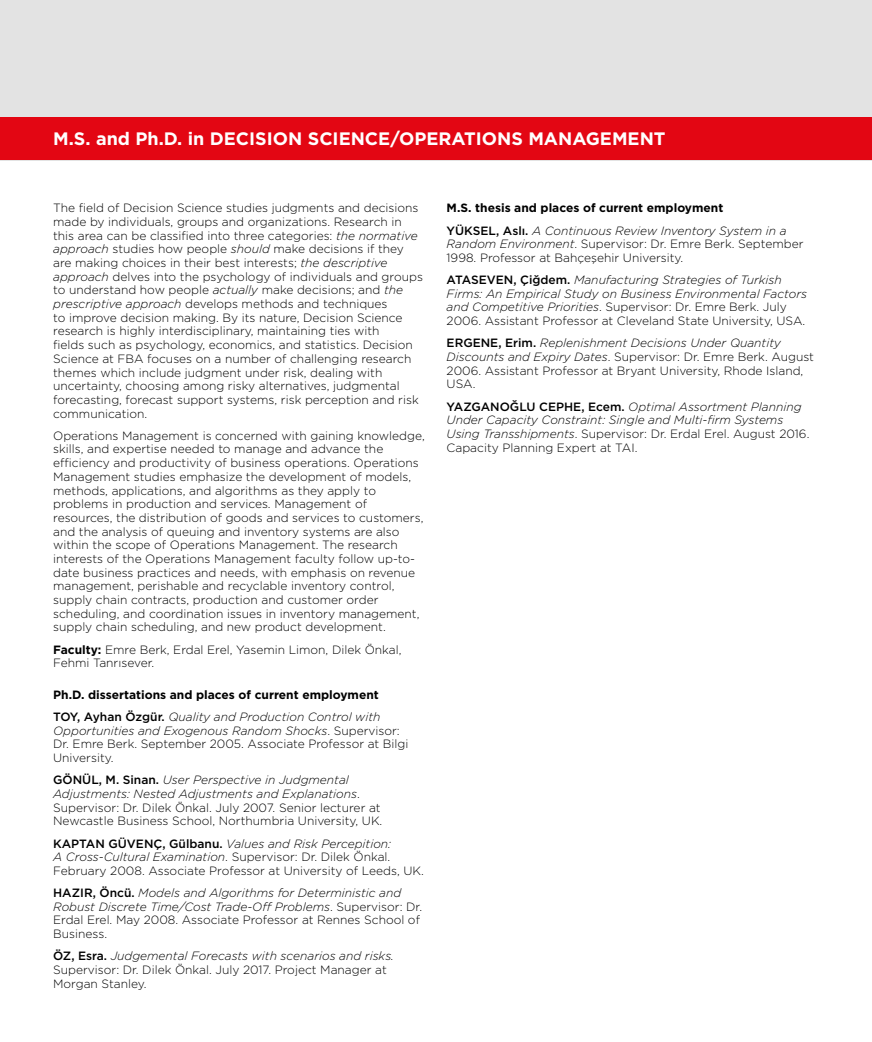
<style>
.page{position:relative;width:872px;height:1042px;background:#fff}
.page>*{position:absolute;margin:0;border:0;box-sizing:border-box;transform-origin:0 0}
.t1{font:700 18px "Gotham";color:#fff}
.t2{font:300 12px/13.6px "Gotham";color:#000}
.t3{font:italic 300 12px/13.6px "Gotham";color:#000}
.t4{font:700 12px/22.2px "Gotham";color:#000}
.s1{font-style:italic}
.s2{font-weight:700}
.s3{font-weight:500}
.s4{font-weight:300;font-style:italic}
.s5{font-weight:500;font-style:normal}
.s6{font-style:normal}
</style>
<div class="page">
<div style="left:0;top:0;width:872px;height:160px;background:#e3e3e3"></div>
<div style="left:0;top:118px;width:872px;height:42px;background:#e30613"></div>
<h1 class="t1" style="left:53px;top:127px;width:614px">M.S. and Ph.D. in DECISION SCIENCE/OPERATIONS MANAGEMENT</h1>
<p class="t2" style="left:53px;top:201px;width:371px">The field of Decision Science studies judgments and decisions made by individuals, groups and organizations. Research in this area can be classified into three categories: <span class="s1">the normative approach</span> studies how people <span class="s1">should</span> make decisions if they are making choices in their best interests; <span class="s1">the descriptive approach</span> delves into the psychology of individuals and groups to understand how people <span class="s1">actually</span> make decisions; and <span class="s1">the prescriptive approach</span> develops methods and techniques<br>to improve decision making. By its nature, Decision Science research is highly interdisciplinary, maintaining ties with<br>fields such as psychology, economics, and statistics. Decision Science at FBA focuses on a number of challenging research themes which include judgment under risk, dealing with uncertainty, choosing among risky alternatives, judgmental forecasting, forecast support systems, risk perception and risk communication.</p>
<p class="t2" style="left:53px;top:428px;width:373px">Operations Management is concerned with gaining knowledge, skills, and expertise needed to manage and advance the efficiency and productivity of business operations. Operations Management studies emphasize the development of models, methods, applications, and algorithms as they apply to problems in production and services. Management of resources, the distribution of goods and services to customers, and the analysis of queuing and inventory systems are also within the scope of Operations Management. The research interests of the Operations Management faculty follow up-to&shy;date business practices and needs, with emphasis on revenue management, perishable and recyclable inventory control, supply chain contracts, production and customer order scheduling, and coordination issues in inventory management, supply chain scheduling, and new product development.</p>
<p class="t2" style="left:53px;top:642px;width:350px"><span class="s2">Faculty:</span> Emre Berk, Erdal Erel, Yasemin Limon, Dilek Önkal,<br>Fehmi Tanrısever.</p>
<p class="t4" style="left:53px;top:683px;width:329px">Ph.D. dissertations and places of current employment<br><span class="s3">TOY, Ayhan Özgür.</span> <span class="s4">Quality and Production Control with</span></p>
<p class="t2" style="left:53px;top:723px;width:357px"><span class="s1">Opportunities and Exogenous Random Shocks</span>. Supervisor:<br>Dr. Emre Berk. September 2005. Associate Professor at Bilgi<br>University.</p>
<p class="t2" style="left:53px;top:773px;width:331px"><span class="s3">GÖNÜL, M. Sinan.</span> <span class="s1">User Perspective in Judgmental Adjustments: Nested Adjustments and Explanations</span>.<br>Supervisor: Dr. Dilek Önkal. July 2007. Senior lecturer at Newcastle Business School, Northumbria University, UK.</p>
<p class="t2" style="left:53px;top:836px;width:372px"><span class="s3">KAPTAN GÜVENÇ, Gülbanu.</span> <span class="s1">Values and Risk Percepition:<br>A Cross-Cultural Examination</span>. Supervisor: Dr. Dilek Önkal.<br>February 2008. Associate Professor at University of Leeds, UK.</p>
<p class="t3" style="left:53px;top:885px;width:370px"><span class="s5">HAZIR, Öncü.</span> Models and Algorithms for Deterministic and Robust Discrete Time/Cost Trade-Off Problems<span class="s6">. Supervisor: Dr.<br>Erdal Erel. May 2008. Associate Professor at Rennes School of Business.</span></p>
<p class="t2" style="left:53px;top:949px;width:342px"><span class="s3">ÖZ, Esra.</span> <span class="s1">Judgemental Forecasts with scenarios and risks.<br></span>Supervisor: Dr. Dilek Önkal. July 2017. Project Manager at<br>Morgan Stanley.</p>
<p class="t4" style="left:446px;top:197px;width:341px">M.S. thesis and places of current employment<br><span class="s3">YÜKSEL, Aslı.</span> <span class="s4">A Continuous Review Inventory System in a</span></p>
<p class="t2" style="left:446px;top:237px;width:358px"><span class="s1">Random Environment</span>. Supervisor: Dr. Emre Berk. September<br>1998. Professor at Bahçeşehir University.</p>
<p class="t3" style="left:446px;top:273px;width:362px"><span class="s5">ATASEVEN, Çiğdem.</span> Manufacturing Strategies of Turkish Firms: An Empirical Study on Business Environmental Factors and Competitive Priorities<span class="s6">. Supervisor: Dr. Emre Berk. July 2006. Assistant Professor at Cleveland State University, USA.</span></p>
<p class="t2" style="left:446px;top:336px;width:369px"><span class="s3">ERGENE, Erim.</span> <span class="s1">Replenishment Decisions Under Quantity Discounts and Expiry Dates</span>. Supervisor: Dr. Emre Berk. August 2006. Assistant Professor at Bryant University, Rhode Island, USA.</p>
<p class="t3" style="left:446px;top:399px;width:364px"><span class="s5">YAZGANOĞLU CEPHE, Ecem.</span> Optimal Assortment Planning Under Capacity Constraint: Single and Multi-firm Systems Using Transshipments<span class="s6">. Supervisor: Dr. Erdal Erel. August 2016.<br>Capacity Planning Expert at TAI.</span></p>
</div>
